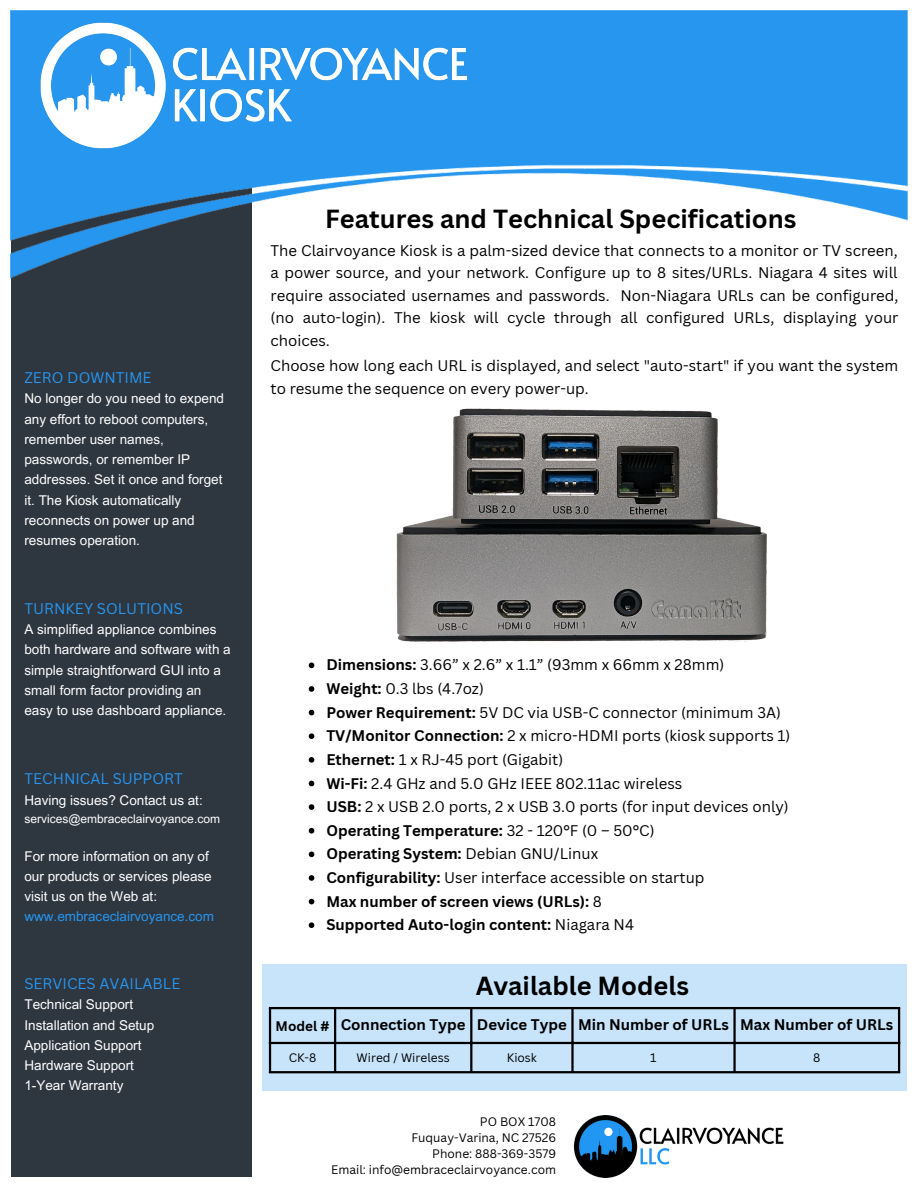
<style>
.page{position:relative;width:918px;height:1188px;background:#fff}
.page>*{position:absolute;margin:0;border:0;box-sizing:border-box;transform-origin:0 0}
.t1{font:700 25.5px "Canva Sans";color:#000}
.t2{font:15px/22.5px "Canva Sans";color:#000;text-align:justify}
.t3{font:700 15px "Canva Sans";color:#000}
.t4{font:15px "Canva Sans";color:#2696ef}
.t5{font:13.5px/20.2px "Arial MT Pro";color:#fff}
.t6{font:700 13.5px "Canva Sans";color:#000}
.t7{font:12px "Canva Sans";color:#000}
.t8{font:12px "Arial MT Pro";color:#fff}
.s1{color:#2696ef}
.s2{font-weight:700}
.s3{font-weight:400}
</style>
<div class="page">
<div style="left:11px;top:136px;width:241px;height:1041px;background:#2e3640"></div>
<div style="left:262px;top:964px;width:656px;height:127px;background:#c7e4fa"></div>
<div style="left:907px;top:0;width:11px;height:1188px;background:#fff"></div>
<img style="left:11px;top:11px;width:896px;height:268px">
<img style="left:573px;top:1116px;width:211px;height:61px">
<hr style="left:269px;top:1009px;width:2px;height:62px;background:#000">
<hr style="left:334px;top:1009px;width:2px;height:62px;background:#000">
<hr style="left:470px;top:1009px;width:2px;height:62px;background:#000">
<hr style="left:571px;top:1009px;width:3px;height:62px;background:#000">
<hr style="left:733px;top:1009px;width:3px;height:62px;background:#000">
<hr style="left:898px;top:1009px;width:2px;height:62px;background:#000">
<hr style="left:269px;top:1007px;width:631px;height:2px;background:#000">
<hr style="left:269px;top:1042px;width:631px;height:2px;background:#000">
<hr style="left:269px;top:1071px;width:631px;height:2px;background:#000">
<img style="left:24px;top:23px;width:463px;height:126px">
<img style="left:397px;top:408px;width:370px;height:234px">
<svg style="left:309px;top:663px;width:5px;height:5px"></svg>
<svg style="left:309px;top:686px;width:5px;height:6px"></svg>
<svg style="left:309px;top:710px;width:5px;height:5px"></svg>
<svg style="left:309px;top:733px;width:5px;height:6px"></svg>
<svg style="left:309px;top:757px;width:5px;height:6px"></svg>
<svg style="left:309px;top:781px;width:5px;height:5px"></svg>
<svg style="left:309px;top:804px;width:5px;height:6px"></svg>
<svg style="left:309px;top:828px;width:5px;height:6px"></svg>
<svg style="left:309px;top:852px;width:5px;height:5px"></svg>
<svg style="left:309px;top:875px;width:5px;height:6px"></svg>
<svg style="left:309px;top:899px;width:5px;height:5px"></svg>
<svg style="left:309px;top:922px;width:5px;height:6px"></svg>
<p class="t4" style="left:24px;top:367px;width:129px">ZERO DOWNTIME</p>
<p class="t5" style="left:24px;top:390px;width:201px">No longer do you need to expend any effort to reboot computers, remember user names, passwords, or remember IP addresses. Set it once and forget it. The Kiosk automatically reconnects on power up and resumes operation.</p>
<p class="t4" style="left:24px;top:598px;width:160px">TURNKEY SOLUTIONS</p>
<p class="t5" style="left:24px;top:621px;width:208px">A simplified appliance combines both hardware and software with a simple straightforward GUI into a small form factor providing an easy to use dashboard appliance.</p>
<p class="t4" style="left:24px;top:768px;width:160px">TECHNICAL SUPPORT</p>
<p class="t5" style="left:24px;top:792px;width:180px">Having issues? Contact us at:</p>
<p class="t8" style="left:24px;top:814px;width:197px">services@embraceclairvoyance.com</p>
<p class="t5" style="left:24px;top:848px;width:191px">For more information on any of our products or services please visit us on the Web at: <span class="s1">www.embraceclairvoyance.com</span></p>
<p class="t4" style="left:24px;top:973px;width:158px">SERVICES AVAILABLE</p>
<p class="t5" style="left:24px;top:996px;width:110px">Technical Support</p>
<p class="t5" style="left:24px;top:1016px;width:131px">Installation and Setup</p>
<p class="t5" style="left:24px;top:1037px;width:119px">Application Support</p>
<p class="t5" style="left:24px;top:1057px;width:111px">Hardware Support</p>
<p class="t5" style="left:24px;top:1077px;width:101px">1-Year Warranty</p>
<p class="t1" style="left:325px;top:201px;width:473px">Features and Technical Specifications</p>
<p class="t2" style="left:271px;top:239px;width:629px">The Clairvoyance Kiosk is a palm-sized device that connects to a monitor or TV screen, a power source, and your network. Configure up to 8 sites/URLs. Niagara 4 sites will require associated usernames and passwords. Non-Niagara URLs can be configured, (no auto-login). The kiosk will cycle through all configured URLs, displaying your choices.</p>
<p class="t2" style="left:271px;top:354px;width:629px">Choose how long each URL is displayed, and select "auto-start" if you want the system to resume the sequence on every power-up.</p>
<p class="t2" style="left:326px;top:653px;width:399px"><span class="s2">Dimensions:</span> 3.66” x 2.6” x 1.1” (93mm x 66mm x 28mm)</p>
<p class="t2" style="left:326px;top:677px;width:159px"><span class="s2">Weight:</span> 0.3 lbs (4.7oz)</p>
<p class="t2" style="left:326px;top:701px;width:456px"><span class="s2">Power Requirement:</span> 5V DC via USB-C connector (minimum 3A)</p>
<p class="t2" style="left:326px;top:724px;width:466px"><span class="s2">TV/Monitor Connection:</span> 2 x micro-HDMI ports (kiosk supports 1)</p>
<p class="t2" style="left:326px;top:748px;width:238px"><span class="s2">Ethernet:</span> 1 x RJ-45 port (Gigabit)</p>
<p class="t2" style="left:326px;top:771px;width:358px"><span class="s2">Wi-Fi:</span> 2.4 GHz and 5.0 GHz IEEE 802.11ac wireless</p>
<p class="t2" style="left:326px;top:795px;width:464px"><span class="s2">USB:</span> 2 x USB 2.0 ports, 2 x USB 3.0 ports (for input devices only)</p>
<p class="t3" style="left:326px;top:820px;width:330px">Operating Temperature: <span class="s3">32 - 120°F (0 – 50°C)</span></p>
<p class="t3" style="left:326px;top:843px;width:273px">Operating System: <span class="s3">Debian GNU/Linux</span></p>
<p class="t2" style="left:326px;top:866px;width:380px"><span class="s2">Configurability:</span> User interface accessible on startup</p>
<p class="t3" style="left:326px;top:891px;width:277px">Max number of screen views (URLs): <span class="s3">8</span></p>
<p class="t3" style="left:326px;top:914px;width:309px">Supported Auto-login content: <span class="s3">Niagara N4</span></p>
<p class="t1" style="left:476px;top:968px;width:215px">Available Models</p>
<p class="t6" style="left:276px;top:1016px;width:55px">Model #</p>
<p class="t3" style="left:341px;top:1014px;width:126px">Connection Type</p>
<p class="t3" style="left:477px;top:1014px;width:91px">Device Type</p>
<p class="t3" style="left:578px;top:1014px;width:152px">Min Number of URLs</p>
<p class="t3" style="left:740px;top:1014px;width:155px">Max Number of URLs</p>
<p class="t7" style="left:289px;top:1049px;width:29px">CK-8</p>
<p class="t7" style="left:357px;top:1049px;width:95px">Wired / Wireless</p>
<p class="t7" style="left:507px;top:1049px;width:32px">Kiosk</p>
<p class="t7" style="left:650px;top:1049px;width:8px">1</p>
<p class="t7" style="left:813px;top:1049px;width:9px">8</p>
<p class="t7" style="left:480px;top:1114px;width:78px">PO BOX 1708</p>
<p class="t7" style="left:411px;top:1130px;width:146px">Fuquay-Varina, NC 27526</p>
<p class="t7" style="left:432px;top:1146px;width:125px">Phone: 888-369-3579</p>
<p class="t7" style="left:331px;top:1162px;width:226px">Email: info@embraceclairvoyance.com</p>
</div>
